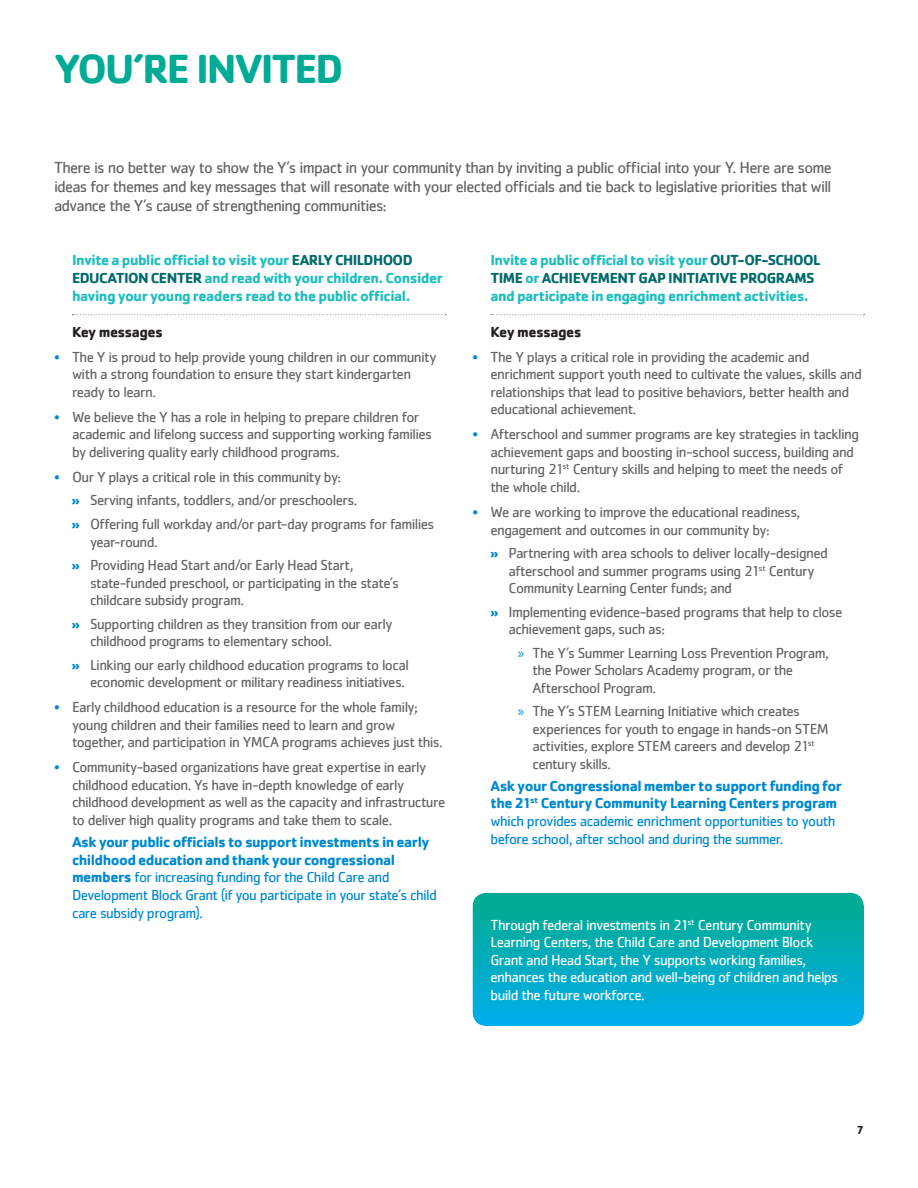
<style>
.page{position:relative;width:918px;height:1188px;background:#fff}
.page>*{position:absolute;margin:0;border:0;box-sizing:border-box;transform-origin:0 0}
.t1{font:700 42px "Cachet";letter-spacing:-.05em;color:#00ab95}
.t2{font:16.5px/18.8px "Cachet";letter-spacing:-.045em;color:#636466;text-align:justify}
.t3{font:15px/17.5px "Cachet";letter-spacing:-.04em;color:#636466}
.t4{font:15px/17.9px "Cachet";letter-spacing:-.04em;color:#0089cf}
.t5{font:700 15px/18px "Cachet";letter-spacing:-.035em;color:#20bdbe}
.t6{font:15px/17.5px "Cachet";letter-spacing:-.04em;color:#fff}
.t7{font:700 15px "Cachet";letter-spacing:-.04em;color:#231f20}
.t8{font:700 12px "Cachet";color:#231f20}
.s1{color:#006a6b}
.s2{color:#0089cf}
.s3{font-weight:700;color:#0089cf}
.s4{font-weight:700}
.s5{font-family:"Myriad Pro";color:#0089cf}
</style>
<div class="page">
<svg style="left:72px;top:314px;width:374px;height:1px"></svg>
<svg style="left:491px;top:314px;width:374px;height:1px"></svg>
<img style="left:472px;top:893px;width:392px;height:133px">
<h1 class="t1" style="left:54px;top:42px;width:291px">YOU’RE INVITED</h1>
<p class="t2" style="left:54px;top:158px;width:779px">There is no better way to show the Y’s impact in your community than by inviting a public official into your Y. Here are some ideas for themes and key messages that will resonate with your elected officials and tie back to legislative priorities that will advance the Y’s cause of strengthening communities:</p>
<p class="t5" style="left:72px;top:250px;width:372px">Invite a public official to visit your <span class="s1">EARLY CHILDHOOD<br>EDUCATION CENTER</span> and read with your children. Consider having your young readers read to the public official.</p>
<p class="t7" style="left:72px;top:322px;width:93px">Key messages</p>
<p class="t3" style="left:72px;top:349px;width:366px;text-indent:-18px"><span class="s2">•</span> The Y is proud to help provide young children in our community with a strong foundation to ensure they start kindergarten ready to learn.</p>
<p class="t3" style="left:72px;top:409px;width:362px;text-indent:-18px"><span class="s2">•</span> We believe the Y has a role in helping to prepare children for academic and lifelong success and supporting working families by delivering quality early childhood programs.</p>
<p class="t3" style="left:72px;top:466px;width:364px;line-height:23.5px;text-indent:-18px"><span class="s2">•</span> Our Y plays a critical role in this community by:<br><span class="s3">»</span> Serving infants, toddlers, and/or preschoolers.<br><span class="s3">»</span> Offering full workday and/or part-day programs for families</p>
<p class="t3" style="left:72px;top:530px;width:283px;line-height:23.5px;text-indent:18px">year-round.<br><span class="s3">»</span> Providing Head Start and/or Early Head Start,</p>
<p class="t3" style="left:90px;top:574px;width:310px">state-funded preschool, or participating in the state’s childcare subsidy program.</p>
<p class="t3" style="left:90px;top:615px;width:304px;text-indent:-18px"><span class="s3">»</span> Supporting children as they transition from our early childhood programs to elementary school.</p>
<p class="t3" style="left:72px;top:657px;width:338px;text-align:right"><span class="s3">»</span> Linking our early childhood education programs to local economic development or military readiness initiatives.</p>
<p class="t3" style="left:72px;top:699px;width:372px;text-indent:-18px"><span class="s2">•</span> Early childhood education is a resource for the whole family; young children and their families need to learn and grow together, and participation in YMCA programs achieves just this.</p>
<p class="t3" style="left:72px;top:759px;width:375px;text-indent:-18px"><span class="s2">•</span> Community-based organizations have great expertise in early childhood education. Ys have in-depth knowledge of early childhood development as well as the capacity and infrastructure to deliver high quality programs and take them to scale.</p>
<p class="t4" style="left:72px;top:834px;width:366px"><span class="s4">Ask your public officials to support investments in early childhood education and thank your congressional members</span> for increasing funding for the Child Care and Development Block Grant (if you participate in your state’s child care subsidy program).</p>
<p class="t5" style="left:490px;top:250px;width:331px">Invite a public official to visit your <span class="s1">OUT-OF-SCHOOL<br>TIME</span> or <span class="s1">ACHIEVEMENT GAP INITIATIVE PROGRAMS </span>and participate in engaging enrichment activities.</p>
<p class="t7" style="left:490px;top:322px;width:93px">Key messages</p>
<p class="t3" style="left:490px;top:349px;width:373px;text-indent:-18px"><span class="s2">•</span> The Y plays a critical role in providing the academic and enrichment support youth need to cultivate the values, skills and relationships that lead to positive behaviors, better health and educational achievement.</p>
<p class="t3" style="left:490px;top:426px;width:370px;text-indent:-18px"><span class="s2">•</span> Afterschool and summer programs are key strategies in tackling achievement gaps and boosting in-school success, building and nurturing 21<sup>st</sup> Century skills and helping to meet the needs of the whole child.</p>
<p class="t3" style="left:490px;top:504px;width:311px;text-indent:-18px"><span class="s2">•</span> We are working to improve the educational readiness, engagement and outcomes in our community by:</p>
<p class="t3" style="left:508px;top:545px;width:321px;text-indent:-18px"><span class="s3">»</span> Partnering with area schools to deliver locally-designed afterschool and summer programs using 21<sup>st</sup> Century<br>Community Learning Center funds; and</p>
<p class="t3" style="left:508px;top:603px;width:335px;text-indent:-18px"><span class="s3">»</span> Implementing evidence-based programs that help to close achievement gaps, such as:</p>
<p class="t3" style="left:532px;top:645px;width:298px;text-indent:-15px"><span class="s5">»</span> The Y’s Summer Learning Loss Prevention Program, the Power Scholars Academy program, or the<br>Afterschool Program.</p>
<p class="t3" style="left:532px;top:703px;width:298px;text-indent:-15px"><span class="s5">»</span> The Y’s STEM Learning Initiative which creates experiences for youth to engage in hands-on STEM activities, explore STEM careers and develop 21<sup>st </sup>century skills.</p>
<p class="t4" style="left:490px;top:778px;width:353px"><span class="s4">Ask your Congressional member to support funding for the 21</span><sup>st</sup> <span class="s4">Century Community Learning Centers program </span>which provides academic enrichment opportunities to youth before school, after school and during the summer.</p>
<p class="t6" style="left:490px;top:916px;width:349px">Through federal investments in 21<sup>st</sup> Century Community Learning Centers, the Child Care and Development Block Grant and Head Start, the Y supports working families, enhances the education and well-being of children and helps build the future workforce.</p>
<p class="t8" style="left:856px;top:1124px;width:9px">7</p>
</div>
